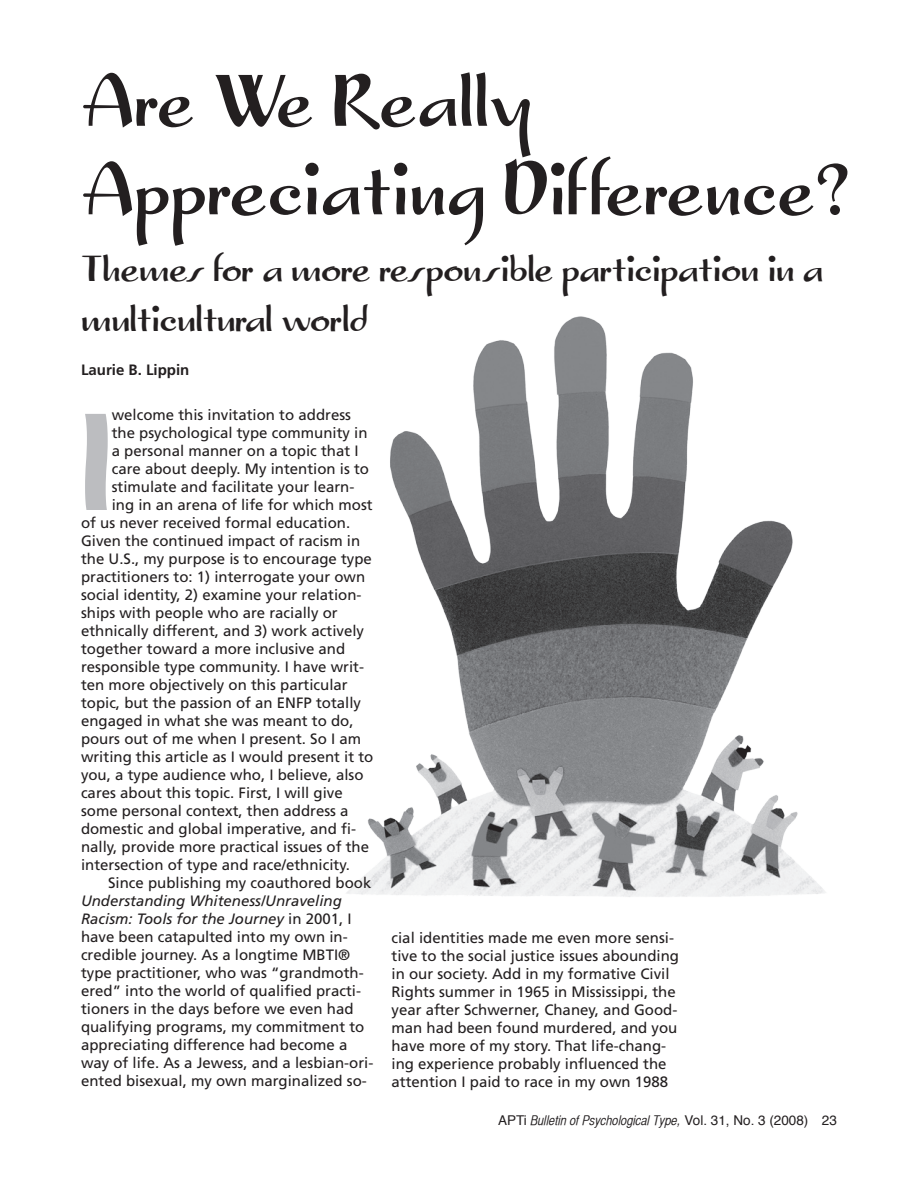
<style>
.page{position:relative;width:918px;height:1188px;background:#fff}
.page>*{position:absolute;margin:0;border:0;box-sizing:border-box;transform-origin:0 0}
.t1{font:500 170.1px "Shishka Bob NF";color:#bcbdc0}
.t2{font:500 90px/88.5px "Shishka Bob NF";color:#231f20}
.t3{font:500 45px/49.5px "Shishka Bob NF";letter-spacing:-.01em;color:#231f20}
.t4{font:15px/18px "Frutiger";color:#231f20}
.t5{font:700 15px "Frutiger";color:#231f20}
.t6{font:13.5px "Helvetica CY Oblique";color:#231f20}
.s1{font-style:italic}
.s2{font-family:"Helvetica"}
</style>
<div class="page">
<img style="left:346px;top:316px;width:480px;height:581px">
<h2 class="t2" style="left:81px;top:61px;width:770px">Are We Really<br>Appreciating Difference?</h2>
<h3 class="t3" style="left:81px;top:246px;width:744px">Themes for a more responsible participation in a multicultural world</h3>
<p class="t5" style="left:81px;top:361px;width:110px">Laurie B. Lippin</p>
<h1 class="t1" style="left:81px;top:370px;width:32px">I</h1>
<p class="t4" style="left:112px;top:406px;width:241px">welcome this invitation to address</p>
<p class="t4" style="left:112px;top:424px;width:257px">the psychological type community in</p>
<p class="t4" style="left:112px;top:442px;width:248px">a personal manner on a topic that I</p>
<p class="t4" style="left:112px;top:460px;width:259px">care about deeply. My intention is to</p>
<p class="t4" style="left:112px;top:478px;width:244px">stimulate and facilitate your learn-</p>
<p class="t4" style="left:112px;top:496px;width:262px">ing in an arena of life for which most</p>
<p class="t4" style="left:81px;top:514px;width:271px">of us never received formal education.</p>
<p class="t4" style="left:81px;top:532px;width:281px">Given the continued impact of racism in</p>
<p class="t4" style="left:81px;top:550px;width:292px">the U.S., my purpose is to encourage type</p>
<p class="t4" style="left:81px;top:568px;width:286px">practitioners to: 1) interrogate your own</p>
<p class="t4" style="left:81px;top:586px;width:282px">social identity, 2) examine your relation-</p>
<p class="t4" style="left:81px;top:604px;width:258px">ships with people who are racially or</p>
<p class="t4" style="left:81px;top:622px;width:285px">ethnically different, and 3) work actively</p>
<p class="t4" style="left:81px;top:640px;width:266px">together toward a more inclusive and</p>
<p class="t4" style="left:81px;top:658px;width:285px">responsible type community. I have writ-</p>
<p class="t4" style="left:81px;top:676px;width:268px">ten more objectively on this particular</p>
<p class="t4" style="left:81px;top:694px;width:282px">topic, but the passion of an ENFP totally</p>
<p class="t4" style="left:81px;top:712px;width:274px">engaged in what she was meant to do,</p>
<p class="t4" style="left:81px;top:730px;width:282px">pours out of me when I present. So I am</p>
<p class="t4" style="left:81px;top:748px;width:294px">writing this article as I would present it to</p>
<p class="t4" style="left:81px;top:766px;width:284px">you, a type audience who, I believe, also</p>
<p class="t4" style="left:81px;top:784px;width:263px">cares about this topic. First, I will give</p>
<p class="t4" style="left:81px;top:802px;width:269px">some personal context, then address a</p>
<p class="t4" style="left:81px;top:820px;width:277px">domestic and global imperative, and fi-</p>
<p class="t4" style="left:81px;top:838px;width:290px">nally, provide more practical issues of the</p>
<p class="t4" style="left:81px;top:856px;width:270px">intersection of type and race/ethnicity.</p>
<p class="t4" style="left:108px;top:874px;width:265px">Since publishing my coauthored book</p>
<p class="t4" style="left:81px;top:892px;width:294px"><span class="s1">Understanding Whiteness/Unraveling Racism: Tools for the Journey</span> in 2001, I have been catapulted into my own in&shy;credible journey. As a longtime MBTI® type practitioner, who was “grandmoth&shy;ered” into the world of qualified practi&shy;tioners in the days before we even had qualifying programs, my commitment to appreciating difference had become a way of life. As a Jewess, and a lesbian-ori&shy;ented bisexual, my own marginalized so-</p>
<p class="t4" style="left:392px;top:928px;width:289px">cial identities made me even more sensi&shy;tive to the social justice issues abounding in our society. Add in my formative Civil Rights summer in 1965 in Mississippi, the year after Schwerner, Chaney, and Good&shy;man had been found murdered, and you have more of my story. That life-chang&shy;ing experience probably influenced the attention I paid to race in my own 1988</p>
<p class="t6" style="left:498px;top:1113px;width:340px"><span class="s2">APTi</span> Bulletin of Psychological Type, <span class="s2">Vol. 31, No. 3 (2008) 23</span></p>
</div>
